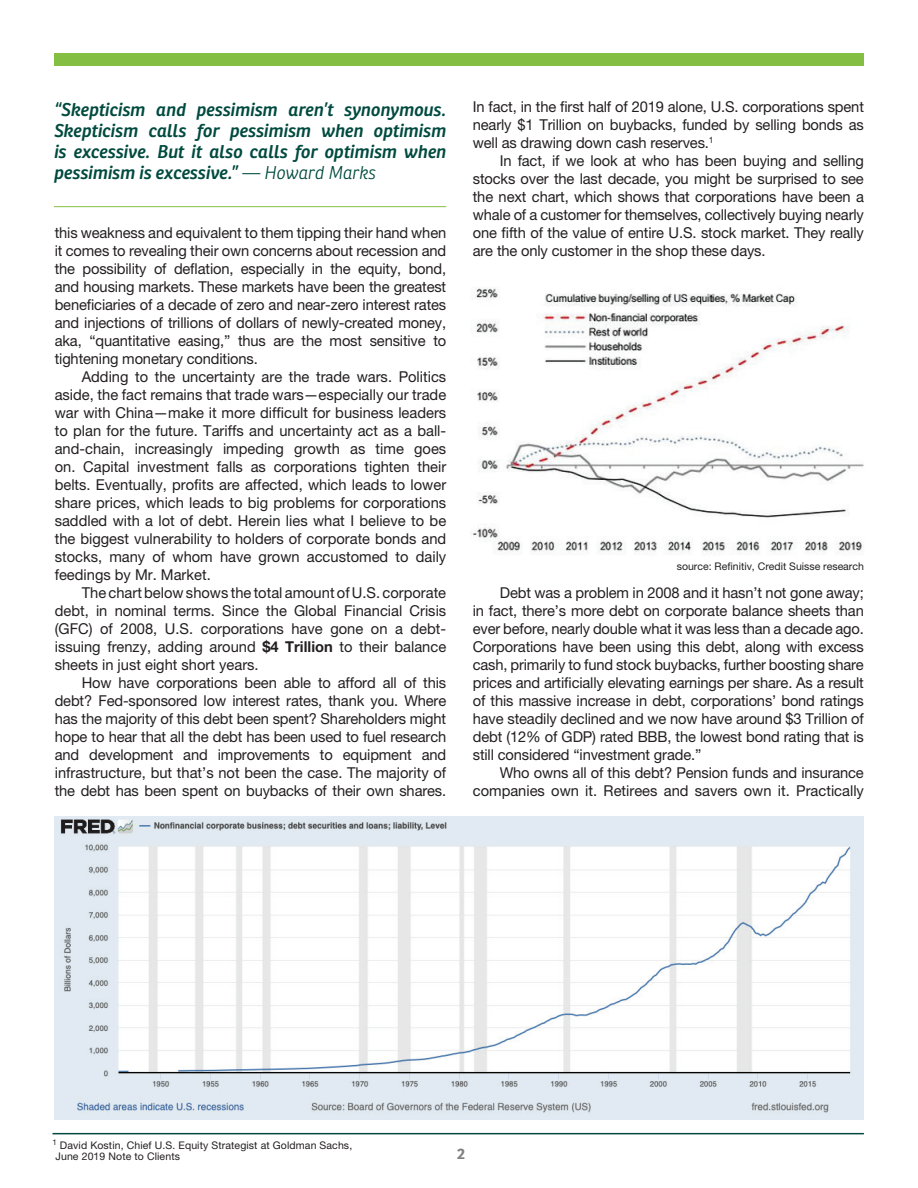
<style>
.page{position:relative;width:918px;height:1188px;background:#fff}
.page>*{position:absolute;margin:0;border:0;box-sizing:border-box;transform-origin:0 0}
.t1{font:italic 600 18px/21px "Ronnia";letter-spacing:-.01em;color:#004a3f;text-align:justify}
.t2{font:15px/18px "Helvetica Neue LT Pro";letter-spacing:-.01em;color:#231f20;text-align:justify}
.t3{font:700 15px "Ronnia";color:#808180}
.t4{font:10.5px/10.5px "Helvetica Neue LT Pro";letter-spacing:.01em;color:#231f20}
.s1{font-weight:300}
.s2{font-weight:700}
</style>
<div class="page">
<div style="left:54px;top:54px;width:810px;height:12px;background:#84be42"></div>
<hr style="left:52px;top:1133px;width:812px;height:1px;background:#004a3f">
<img style="left:471px;top:288px;width:393px;height:267px">
<img style="left:54px;top:817px;width:810px;height:302px">
<hr style="left:54px;top:206px;width:392px;height:1px;background:#84be42">
<p class="t1" style="left:54px;top:99px;width:394px">“Skepticism and pessimism aren’t synonymous.<br>Skepticism calls for pessimism when optimism is excessive. But it also calls for optimism when pessimism is excessive.” <span class="s1">— Howard Marks</span></p>
<p class="t2" style="left:55px;top:223px;width:393px">this weakness and equivalent to them tipping their hand when it comes to revealing their own concerns about recession and the possibility of deflation, especially in the equity, bond, and housing markets. These markets have been the greatest beneficiaries of a decade of zero and near-zero interest rates and injections of trillions of dollars of newly-created money, aka, “quantitative easing,” thus are the most sensitive to tightening monetary conditions.</p>
<p class="t2" style="left:55px;top:367px;width:393px;text-indent:27px">Adding to the uncertainty are the trade wars. Politics aside, the fact remains that trade wars—especially our trade war with China—make it more difficult for business leaders to plan for the future. Tariffs and uncertainty act as a ball&shy;and-chain, increasingly impeding growth as time goes on. Capital investment falls as corporations tighten their belts. Eventually, profits are affected, which leads to lower share prices, which leads to big problems for corporations saddled with a lot of debt. Herein lies what I believe to be the biggest vulnerability to holders of corporate bonds and stocks, many of whom have grown accustomed to daily feedings by Mr. Market.</p>
<p class="t2" style="left:55px;top:583px;width:393px;text-indent:27px">The chart below shows the total amount of U.S. corporate debt, in nominal terms. Since the Global Financial Crisis (GFC) of 2008, U.S. corporations have gone on a debt&shy;issuing frenzy, adding around <span class="s2">$4 Trillion</span> to their balance sheets in just eight short years.</p>
<p class="t2" style="left:55px;top:673px;width:393px;text-indent:27px">How have corporations been able to afford all of this debt? Fed-sponsored low interest rates, thank you. Where has the majority of this debt been spent? Shareholders might hope to hear that all the debt has been used to fuel research and development and improvements to equipment and infrastructure, but that’s not been the case. The majority of the debt has been spent on buybacks of their own shares.</p>
<p class="t2" style="left:473px;top:98px;width:393px">In fact, in the first half of 2019 alone, U.S. corporations spent nearly $1 Trillion on buybacks, funded by selling bonds as well as drawing down cash reserves.<sup>1</sup></p>
<p class="t2" style="left:473px;top:152px;width:393px;text-indent:27px">In fact, if we look at who has been buying and selling stocks over the last decade, you might be surprised to see the next chart, which shows that corporations have been a whale of a customer for themselves, collectively buying nearly one fifth of the value of entire U.S. stock market. They really are the only customer in the shop these days.</p>
<p class="t4" style="left:677px;top:560px;width:189px">source: Refinitiv, Credit Suisse research</p>
<p class="t2" style="left:473px;top:584px;width:393px;text-indent:27px">Debt was a problem in 2008 and it hasn’t not gone away; in fact, there’s more debt on corporate balance sheets than ever before, nearly double what it was less than a decade ago.<br>Corporations have been using this debt, along with excess cash, primarily to fund stock buybacks, further boosting share prices and artificially elevating earnings per share. As a result of this massive increase in debt, corporations’ bond ratings have steadily declined and we now have around $3 Trillion of debt (12% of GDP) rated BBB, the lowest bond rating that is still considered “investment grade.”</p>
<p class="t2" style="left:473px;top:764px;width:393px;text-align:right">Who owns all of this debt? Pension funds and insurance companies own it. Retirees and savers own it. Practically</p>
<p class="t4" style="left:52px;top:1140px;width:301px"><sup>1</sup> David Kostin, Chief U.S. Equity Strategist at Goldman Sachs,<br>June 2019 Note to Clients</p>
<p class="t3" style="left:457px;top:1144px;width:10px">2</p>
</div>
